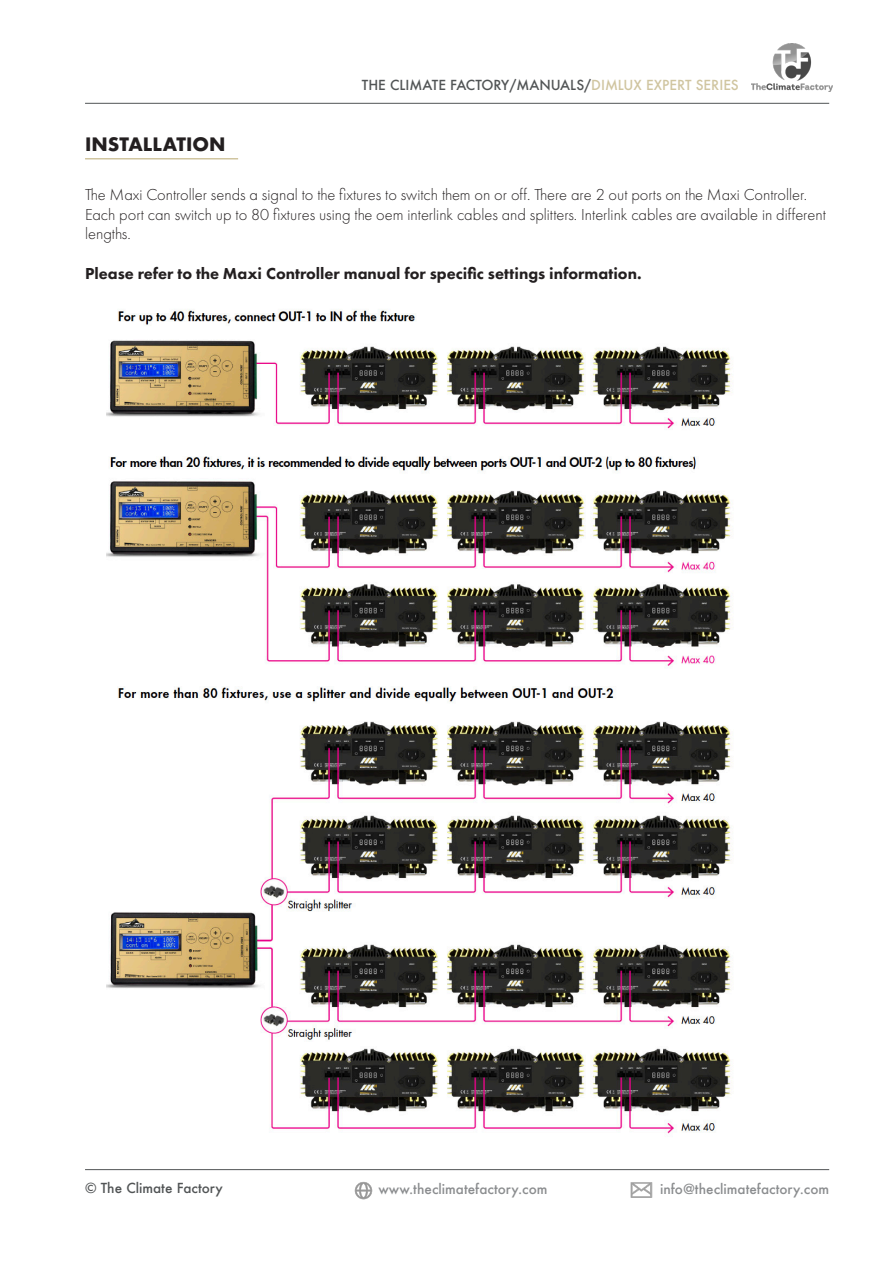
<style>
.page{position:relative;width:893px;height:1263px;background:#fff}
.page>*{position:absolute;margin:0;border:0;box-sizing:border-box;transform-origin:0 0}
.t1{font:700 18px "Futura";color:#231f20}
.t2{font:300 16.5px/19.8px "Futura PT";color:#231f20}
.t3{font:800 16.5px "Futura PT";color:#231f20}
.t4{font:500 13.5px "Futura";color:#515455}
.t5{font:500 13.5px "Futura";color:#8b8d8f}
.s1{color:#d0c5a0}
</style>
<div class="page">
<img style="left:752px;top:44px;width:80px;height:48px">
<hr style="left:85px;top:103px;width:744px;height:1px;background:#515455">
<hr style="left:85px;top:1169px;width:744px;height:1px;background:#515455">
<img style="left:355px;top:1181px;width:18px;height:18px">
<img style="left:631px;top:1182px;width:21px;height:16px">
<hr style="left:85px;top:158px;width:153px;height:1px;background:#d0c5a0">
<img style="left:106px;top:309px;width:627px;height:825px">
<p class="t4" style="left:362px;top:76px;width:378px">THE CLIMATE FACTORY/MANUALS/<span class="s1">DIMLUX EXPERT SERIES</span></p>
<p class="t1" style="left:85px;top:131px;width:142px">INSTALLATION</p>
<p class="t2" style="left:85px;top:184px;width:742px">The Maxi Controller sends a signal to the fixtures to switch them on or off. There are 2 out ports on the Maxi Controller.<br>Each port can switch up to 80 fixtures using the oem interlink cables and splitters. Interlink cables are available in different lengths.</p>
<p class="t3" style="left:85px;top:263px;width:558px">Please refer to the Maxi Controller manual for specific settings information.</p>
<p class="t4" style="left:85px;top:1179px;width:139px">© The Climate Factory</p>
<p class="t5" style="left:378px;top:1180px;width:171px">www.theclimatefactory.com</p>
<p class="t5" style="left:660px;top:1180px;width:171px">info@theclimatefactory.com</p>
</div>
